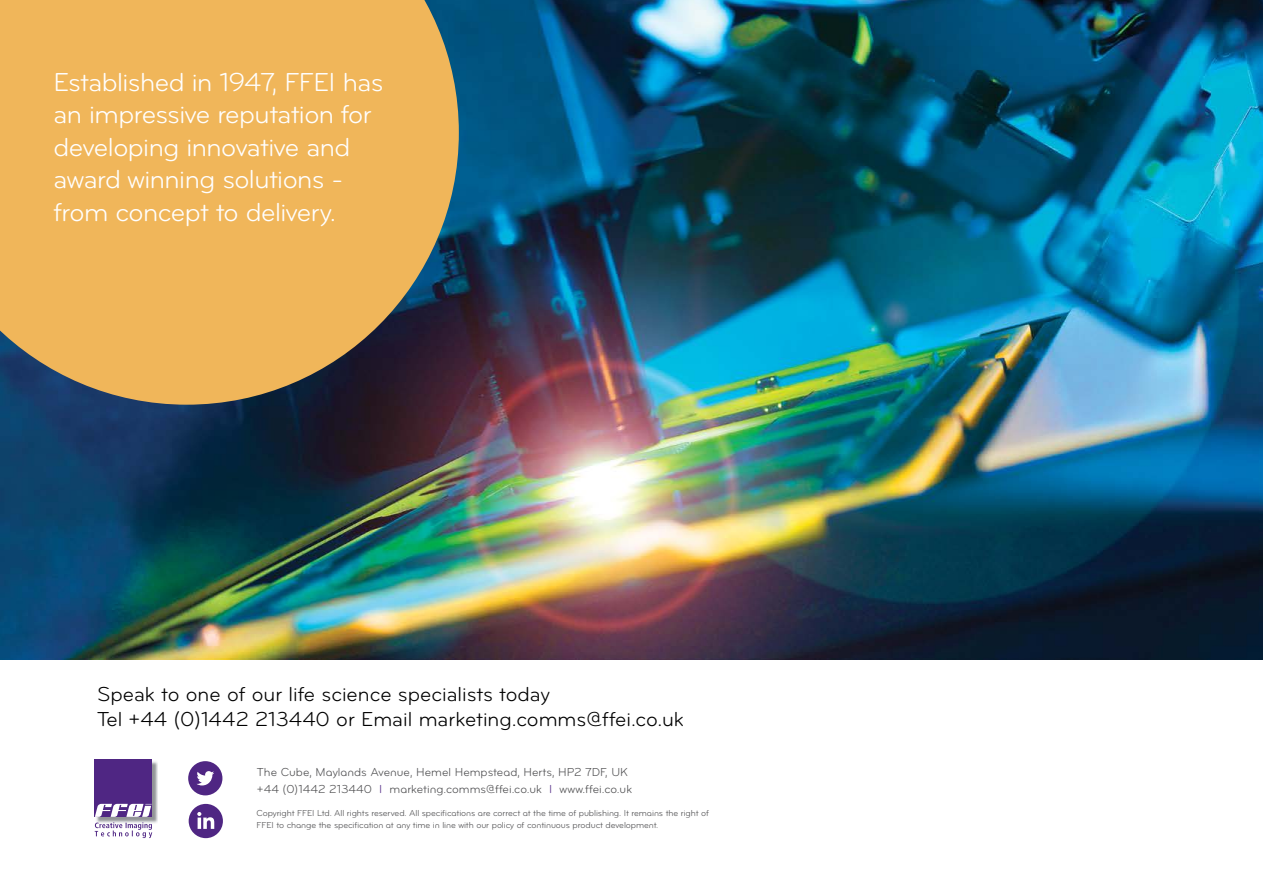
<style>
.page{position:relative;width:1263px;height:893px;background:#fff}
.page>*{position:absolute;margin:0;border:0;box-sizing:border-box;transform-origin:0 0}
.t1{font:27px/32.4px "Bryant";letter-spacing:-.02em;color:#fff}
.t2{font:21px/25.2px "Bryant";color:#000}
.t3{font:12px/16.5px "Bryant Regular Alternate";color:#4d4d4f}
.t4{font:9px/12px "Bryant Regular Alternate";letter-spacing:-.01em;color:#4d4d4f}
.s1{color:#4f2683}
</style>
<div class="page">
<img style="left:0;top:0;width:1263px;height:659px">
<img style="left:152px;top:761px;width:6px;height:62px">
<div style="left:95px;top:760px;width:57px;height:57px;background:#4f2683"></div>
<svg style="left:95px;top:804px;width:57px;height:34px"></svg>
<div style="left:188px;top:761px;width:34px;height:34px;background:#4f2683;border-radius:50%"></div>
<svg style="left:197px;top:771px;width:17px;height:14px"></svg>
<div style="left:189px;top:804px;width:34px;height:34px;background:#4f2683;border-radius:50%"></div>
<svg style="left:197px;top:812px;width:17px;height:17px"></svg>
<svg style="left:0;top:0;width:459px;height:405px;background:#d7a658"></svg>
<h1 class="t1" style="left:54px;top:66px;width:331px">Established in 1947, FFEI has an impressive reputation for developing innovative and award winning solutions - from concept to delivery.</h1>
<h2 class="t2" style="left:97px;top:682px;width:588px">Speak to one of our life science specialists today<br>Tel +44 (0)1442 213440 or Email marketing.comms@ffei.co.uk</h2>
<h3 class="t3" style="left:257px;top:764px;width:377px">The Cube, Maylands Avenue, Hemel Hempstead, Herts, HP2 7DF, UK +44 (0)1442 213440 <span class="s1">I</span> marketing.comms@ffei.co.uk <span class="s1">I</span> www.ffei.co.uk</h3>
<p class="t4" style="left:257px;top:807px;width:454px">Copyright FFEI Ltd. All rights reserved. All specifications are correct at the time of publishing. It remains the right of<br>FFEI to change the specification at any time in line with our policy of continuous product development.</p>
</div>
